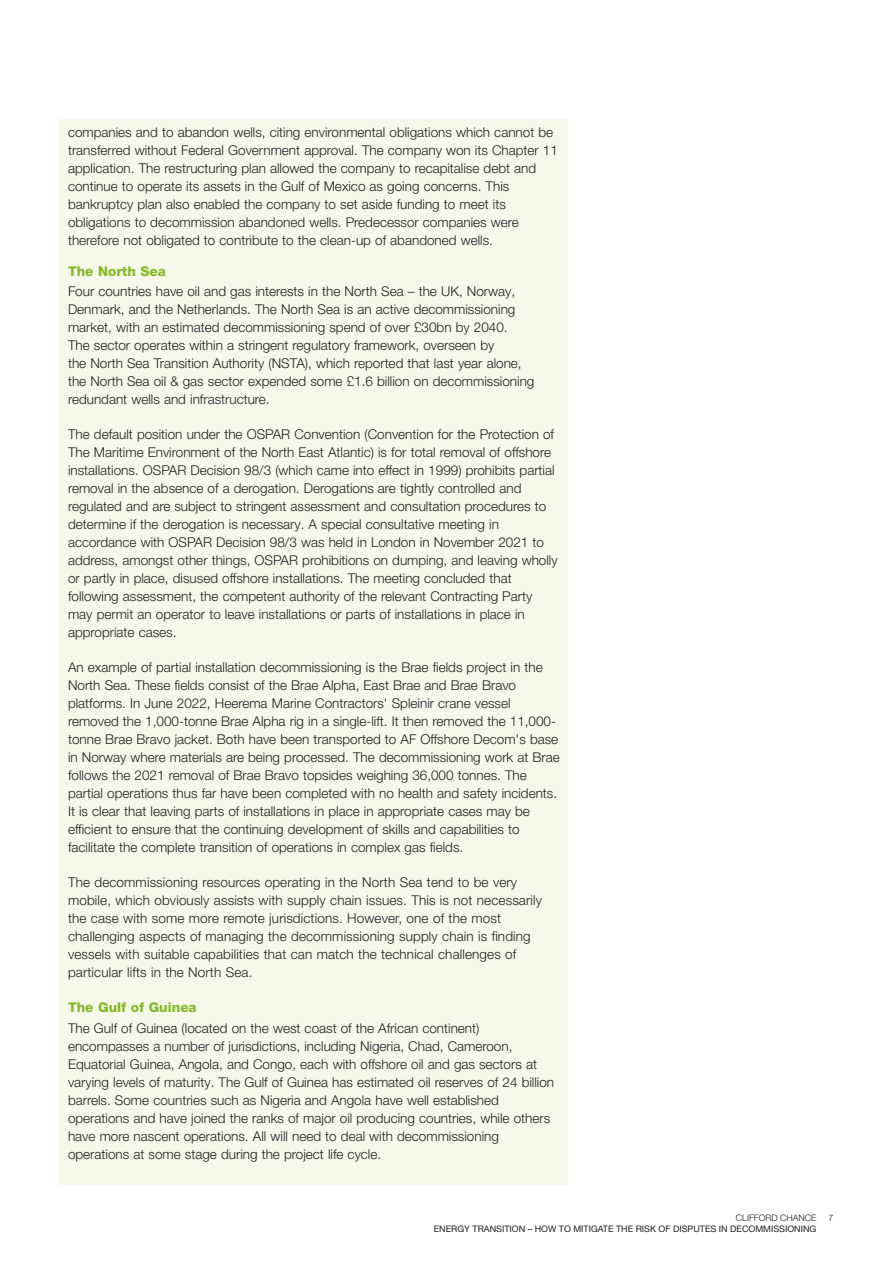
<style>
.page{position:relative;width:893px;height:1263px;background:#fff}
.page>*{position:absolute;margin:0;border:0;box-sizing:border-box;transform-origin:0 0}
._05__Body_Text_4MM{font:300 13.5px/18px "Helvetica Neue LT Pro";color:#231f20}
._03__Heading_2{font:800 13.5px "Helvetica Neue LT Pro";color:#82bb27}
.t1{font:9px "Helvetica Neue LT Pro";color:#231f20}
.t2{font:300 9px "Helvetica Neue LT Pro";color:#231f20}
</style>
<div class="page">
<div style="left:60px;top:119px;width:508px;height:1066px;background:#f6f8ea"></div>
<p class="_05__Body_Text_4MM" style="left:68px;top:123px;width:491px">companies and to abandon wells, citing environmental obligations which cannot be transferred without Federal Government approval. The company won its Chapter 11 application. The restructuring plan allowed the company to recapitalise debt and continue to operate its assets in the Gulf of Mexico as going concerns. This bankruptcy plan also enabled the company to set aside funding to meet its obligations to decommission abandoned wells. Predecessor companies were therefore not obligated to contribute to the clean-up of abandoned wells.</p>
<p class="_03__Heading_2" style="left:68px;top:263px;width:99px">The North Sea</p>
<p class="_05__Body_Text_4MM" style="left:68px;top:282px;width:468px">Four countries have oil and gas interests in the North Sea – the UK, Norway, Denmark, and the Netherlands. The North Sea is an active decommissioning market, with an estimated decommissioning spend of over £30bn by 2040.<br>The sector operates within a stringent regulatory framework, overseen by<br>the North Sea Transition Authority (NSTA), which reported that last year alone, the North Sea oil &amp; gas sector expended some £1.6 billion on decommissioning redundant wells and infrastructure.</p>
<p class="_05__Body_Text_4MM" style="left:68px;top:425px;width:491px">The default position under the OSPAR Convention (Convention for the Protection of The Maritime Environment of the North East Atlantic) is for total removal of offshore installations. OSPAR Decision 98/3 (which came into effect in 1999) prohibits partial removal in the absence of a derogation. Derogations are tightly controlled and regulated and are subject to stringent assessment and consultation procedures to determine if the derogation is necessary. A special consultative meeting in accordance with OSPAR Decision 98/3 was held in London in November 2021 to address, amongst other things, OSPAR prohibitions on dumping, and leaving wholly or partly in place, disused offshore installations. The meeting concluded that following assessment, the competent authority of the relevant Contracting Party may permit an operator to leave installations or parts of installations in place in appropriate cases.</p>
<p class="_05__Body_Text_4MM" style="left:68px;top:658px;width:493px">An example of partial installation decommissioning is the Brae fields project in the North Sea. These fields consist of the Brae Alpha, East Brae and Brae Bravo platforms. In June 2022, Heerema Marine Contractors' Spleinir crane vessel removed the 1,000-tonne Brae Alpha rig in a single-lift. It then removed the 11,000- tonne Brae Bravo jacket. Both have been transported to AF Offshore Decom's base in Norway where materials are being processed. The decommissioning work at Brae follows the 2021 removal of Brae Bravo topsides weighing 36,000 tonnes. The partial operations thus far have been completed with no health and safety incidents.<br>It is clear that leaving parts of installations in place in appropriate cases may be efficient to ensure that the continuing development of skills and capabilities to facilitate the complete transition of operations in complex gas fields.</p>
<p class="_05__Body_Text_4MM" style="left:68px;top:873px;width:475px">The decommissioning resources operating in the North Sea tend to be very mobile, which obviously assists with supply chain issues. This is not necessarily the case with some more remote jurisdictions. However, one of the most challenging aspects of managing the decommissioning supply chain is finding vessels with suitable capabilities that can match the technical challenges of particular lifts in the North Sea.</p>
<p class="_03__Heading_2" style="left:68px;top:999px;width:130px">The Gulf of Guinea</p>
<p class="_05__Body_Text_4MM" style="left:68px;top:1018px;width:488px">The Gulf of Guinea (located on the west coast of the African continent) encompasses a number of jurisdictions, including Nigeria, Chad, Cameroon, Equatorial Guinea, Angola, and Congo, each with offshore oil and gas sectors at varying levels of maturity. The Gulf of Guinea has estimated oil reserves of 24 billion barrels. Some countries such as Nigeria and Angola have well established operations and have joined the ranks of major oil producing countries, while others have more nascent operations. All will need to deal with decommissioning operations at some stage during the project life cycle.</p>
<p class="t2" style="left:736px;top:1213px;width:82px">CLIFFORD CHANCE</p>
<p class="t2" style="left:828px;top:1213px;width:7px">7</p>
<p class="t1" style="left:434px;top:1223px;width:384px">ENERGY TRANSITION – HOW TO MITIGATE THE RISK OF DISPUTES IN DECOMMISSIONING</p>
</div>
